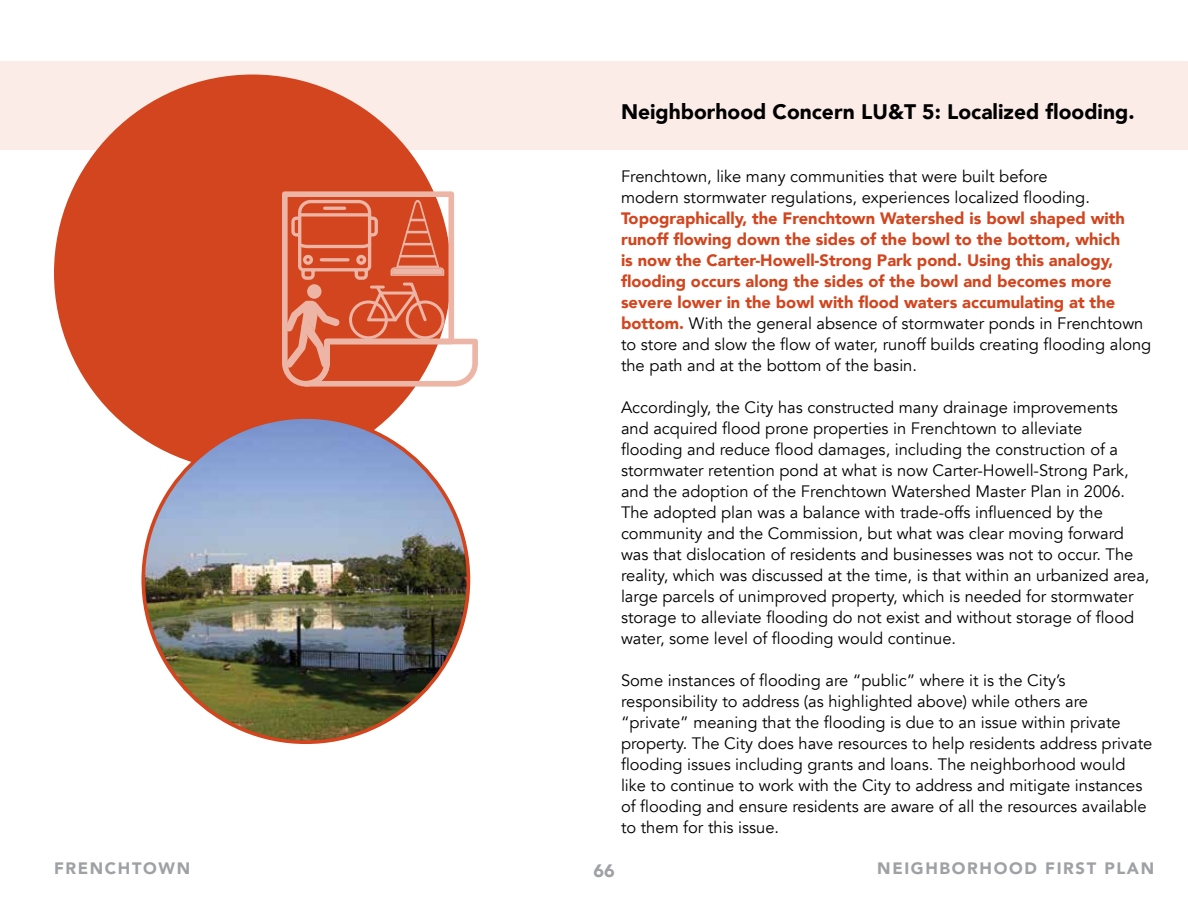
<style>
.page{position:relative;width:1188px;height:918px;background:#fff}
.page>*{position:absolute;margin:0;border:0;box-sizing:border-box;transform-origin:0 0}
.t1{font:900 21px "Avenir";color:#000}
.t2{font:900 18px "Avenir";color:#9fa1a4}
.t3{font:16.5px/21px "Avenir";color:#000}
.t4{font:900 16.5px/21px "Avenir";color:#d2451e}
.t5{font:900 16.5px "Avenir";letter-spacing:.1em;color:#9fa1a4}
.s1{font-weight:400;color:#000}
</style>
<div class="page">
<div style="left:0;top:62px;width:1188px;height:88px;background:#fbece8"></div>
<div style="left:54px;top:75px;width:397px;height:397px;background:#d2451e;border-radius:50%"></div>
<img style="left:143px;top:417px;width:325px;height:325px;border-radius:163px">
<svg style="left:282px;top:191px;width:196px;height:196px"></svg>
<p class="t1" style="left:621px;top:93px;width:515px">Neighborhood Concern LU&amp;T 5: Localized flooding.</p>
<p class="t3" style="left:621px;top:166px;width:470px">Frenchtown, like many communities that were built before modern stormwater regulations, experiences localized flooding.</p>
<p class="t4" style="left:621px;top:207px;width:532px">Topographically, the Frenchtown Watershed is bowl shaped with runoff flowing down the sides of the bowl to the bottom, which<br>is now the Carter-Howell-Strong Park pond. Using this analogy, flooding occurs along the sides of the bowl and becomes more severe lower in the bowl with flood waters accumulating at the bottom. <span class="s1">With the general absence of stormwater ponds in Frenchtown to store and slow the flow of water, runoff builds creating flooding along the path and at the bottom of the basin.</span></p>
<p class="t3" style="left:621px;top:397px;width:530px">Accordingly, the City has constructed many drainage improvements and acquired flood prone properties in Frenchtown to alleviate<br>flooding and reduce flood damages, including the construction of a stormwater retention pond at what is now Carter-Howell-Strong Park, and the adoption of the Frenchtown Watershed Master Plan in 2006.<br>The adopted plan was a balance with trade-offs influenced by the community and the Commission, but what was clear moving forward was that dislocation of residents and businesses was not to occur. The reality, which was discussed at the time, is that within an urbanized area, large parcels of unimproved property, which is needed for stormwater storage to alleviate flooding do not exist and without storage of flood water, some level of flooding would continue.</p>
<p class="t3" style="left:621px;top:670px;width:533px">Some instances of flooding are “public” where it is the City’s responsibility to address (as highlighted above) while others are “private” meaning that the flooding is due to an issue within private property. The City does have resources to help residents address private flooding issues including grants and loans. The neighborhood would like to continue to work with the City to address and mitigate instances of flooding and ensure residents are aware of all the resources available to them for this issue.</p>
<p class="t5" style="left:54px;top:854px;width:138px">FRENCHTOWN</p>
<p class="t2" style="left:593px;top:855px;width:23px">66</p>
<p class="t5" style="left:877px;top:854px;width:279px">NEIGHBORHOOD FIRST PLAN</p>
</div>
